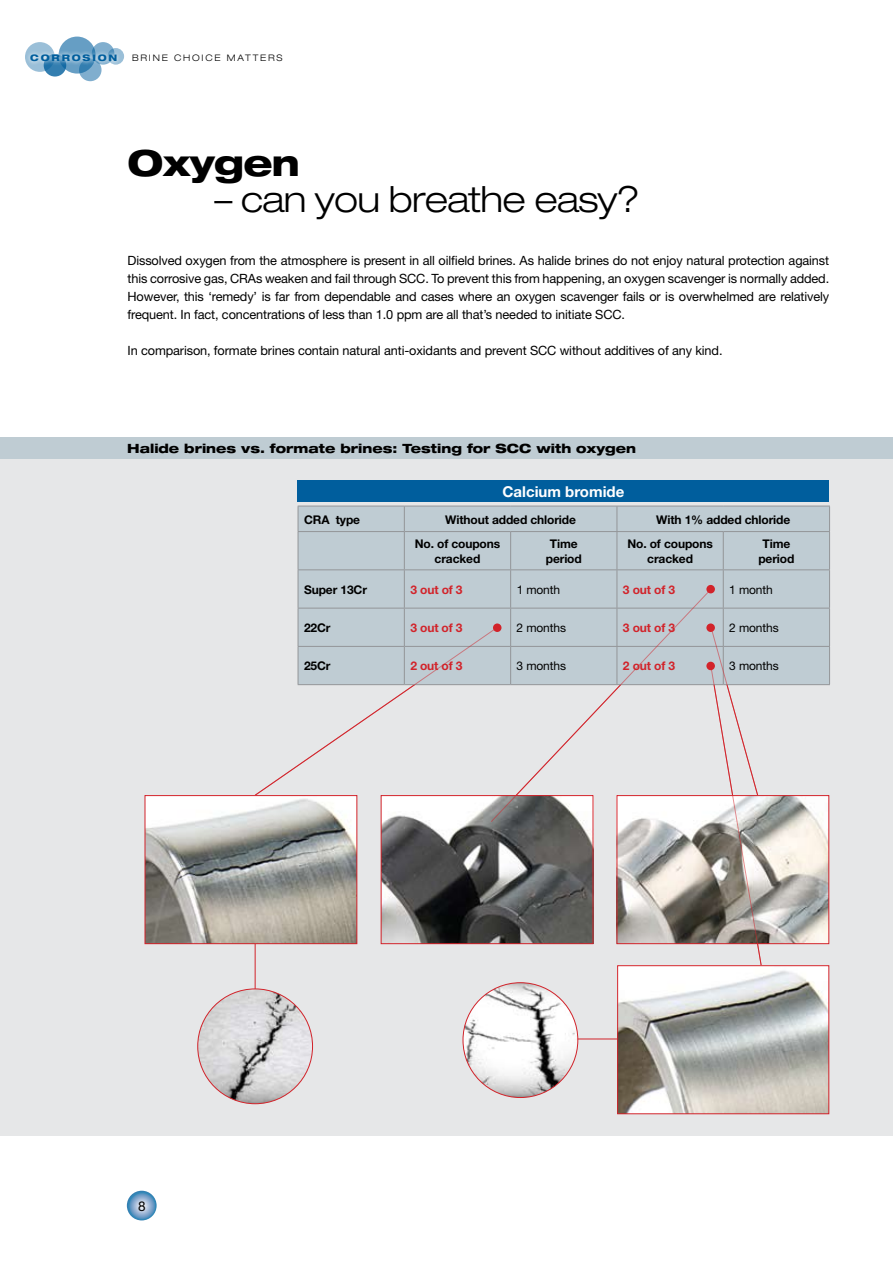
<style>
.page{position:relative;width:893px;height:1263px;background:#fff}
.page>*{position:absolute;margin:0;border:0;box-sizing:border-box;transform-origin:0 0}
.t1{font:300 expanded 36px "Helvetica Neue";letter-spacing:-.02em;color:#000}
.t2{font:800 expanded 36px "Helvetica Neue";letter-spacing:-.02em;color:#000}
.t3{font:700 15px "Helvetica Neue";color:#fff}
.t4{font:13.5px "Helvetica Neue";color:#000}
.t5{font:12.75px/18px "Helvetica Neue";letter-spacing:-.01em;color:#000;text-align:justify}
.t6{font:800 expanded 12.75px "Helvetica Neue";color:#000}
.t7{font:700 12px/15px "Helvetica Neue";letter-spacing:-.01em;color:#000;text-align:center}
.t8{font:700 12px "Helvetica Neue";letter-spacing:-.01em;color:#d2232a}
.t9{font:12px "Helvetica Neue";letter-spacing:-.01em;color:#000}
.t10{font:300 expanded 9px "Helvetica Neue";letter-spacing:.2em;color:#000}
.t11{font:800 expanded 9px "Helvetica Neue";letter-spacing:.2em;color:#005e9d}
</style>
<div class="page">
<svg style="left:127px;top:1191px;width:30px;height:29px"></svg>
<svg style="left:25px;top:42px;width:30px;height:30px"></svg>
<svg style="left:44px;top:54px;width:22px;height:23px"></svg>
<svg style="left:59px;top:37px;width:37px;height:37px"></svg>
<svg style="left:79px;top:59px;width:23px;height:22px"></svg>
<svg style="left:108px;top:48px;width:16px;height:17px"></svg>
<svg style="left:92px;top:42px;width:22px;height:23px"></svg>
<svg style="left:26px;top:50px;width:98px;height:15px"></svg>
<div style="left:0;top:438px;width:893px;height:697px;background:#e6e7e8"></div>
<hr style="left:529px;top:1038px;width:95px;height:1px;background:#d2232a">
<div style="left:298px;top:480px;width:531px;height:21px;background:#005e9d"></div>
<div style="left:299px;top:507px;width:530px;height:177px;background:#bfccd3"></div>
<hr style="left:298px;top:506px;width:106px;height:1px;background:#939598">
<svg style="left:298px;top:506px;width:1px;height:25px"></svg>
<hr style="left:404px;top:506px;width:107px;height:1px;background:#939598">
<svg style="left:404px;top:506px;width:1px;height:25px"></svg>
<hr style="left:511px;top:506px;width:106px;height:1px;background:#939598">
<hr style="left:617px;top:506px;width:106px;height:1px;background:#939598">
<svg style="left:617px;top:506px;width:1px;height:25px"></svg>
<hr style="left:723px;top:506px;width:107px;height:1px;background:#939598">
<svg style="left:829px;top:506px;width:1px;height:25px"></svg>
<hr style="left:298px;top:531px;width:106px;height:1px;background:#939598">
<hr style="left:298px;top:532px;width:1px;height:37px;background:#939598">
<hr style="left:404px;top:531px;width:107px;height:1px;background:#939598">
<hr style="left:404px;top:532px;width:1px;height:37px;background:#939598">
<hr style="left:511px;top:531px;width:106px;height:1px;background:#939598">
<hr style="left:510px;top:532px;width:1px;height:37px;background:#939598">
<hr style="left:617px;top:531px;width:106px;height:1px;background:#939598">
<hr style="left:617px;top:532px;width:1px;height:37px;background:#939598">
<hr style="left:723px;top:531px;width:107px;height:1px;background:#939598">
<hr style="left:723px;top:532px;width:1px;height:37px;background:#939598">
<hr style="left:829px;top:532px;width:1px;height:37px;background:#939598">
<hr style="left:298px;top:569px;width:106px;height:1px;background:#939598">
<hr style="left:298px;top:570px;width:1px;height:38px;background:#939598">
<hr style="left:404px;top:569px;width:107px;height:1px;background:#939598">
<hr style="left:404px;top:570px;width:1px;height:38px;background:#939598">
<hr style="left:511px;top:569px;width:106px;height:1px;background:#939598">
<hr style="left:510px;top:570px;width:1px;height:38px;background:#939598">
<hr style="left:617px;top:569px;width:106px;height:1px;background:#939598">
<hr style="left:617px;top:570px;width:1px;height:38px;background:#939598">
<hr style="left:723px;top:569px;width:107px;height:1px;background:#939598">
<hr style="left:723px;top:570px;width:1px;height:38px;background:#939598">
<hr style="left:829px;top:570px;width:1px;height:38px;background:#939598">
<hr style="left:298px;top:608px;width:106px;height:1px;background:#939598">
<hr style="left:298px;top:608px;width:1px;height:38px;background:#939598">
<hr style="left:404px;top:608px;width:107px;height:1px;background:#939598">
<hr style="left:404px;top:608px;width:1px;height:38px;background:#939598">
<hr style="left:617px;top:608px;width:106px;height:1px;background:#939598">
<hr style="left:723px;top:608px;width:107px;height:1px;background:#939598">
<hr style="left:723px;top:608px;width:1px;height:38px;background:#939598">
<hr style="left:829px;top:608px;width:1px;height:38px;background:#939598">
<hr style="left:723px;top:646px;width:107px;height:1px;background:#939598">
<hr style="left:829px;top:647px;width:1px;height:37px;background:#939598">
<hr style="left:723px;top:684px;width:107px;height:1px;background:#939598">
<div style="left:706px;top:585px;width:9px;height:8px;background:#d2232a;border-radius:50%"></div>
<div style="left:706px;top:623px;width:9px;height:9px;background:#d2232a;border-radius:50%"></div>
<div style="left:0;top:438px;width:893px;height:21px;background:#bfccd3"></div>
<img style="left:619px;top:797px;width:208px;height:145px">
<div style="left:617px;top:795px;width:212px;height:149px;border:1px solid #d2232a"></div>
<img style="left:619px;top:967px;width:208px;height:145px">
<div style="left:617px;top:965px;width:212px;height:149px;border:1px solid #d2232a"></div>
<hr style="left:255px;top:933px;width:1px;height:94px;background:#d2232a">
<img style="left:198px;top:989px;width:115px;height:115px;border-radius:57px">
<img style="left:463px;top:983px;width:115px;height:114px;border-radius:57px">
<img style="left:147px;top:797px;width:208px;height:145px">
<div style="left:145px;top:795px;width:212px;height:149px;border:1px solid #d2232a"></div>
<img style="left:383px;top:797px;width:208px;height:145px">
<div style="left:381px;top:795px;width:212px;height:149px;border:1px solid #d2232a"></div>
<svg style="left:254px;top:626px;width:236px;height:170px"></svg>
<svg style="left:490px;top:589px;width:221px;height:234px"></svg>
<svg style="left:710px;top:627px;width:52px;height:339px"></svg>
<p class="t11" style="left:30px;top:52px;width:89px">CORROSION</p>
<p class="t10" style="left:132px;top:53px;width:152px">BRINE CHOICE MATTERS</p>
<h1 class="t2" style="left:128px;top:140px;width:174px">Oxygen</h1>
<h1 class="t1" style="left:215px;top:177px;width:427px">– can you breathe easy?</h1>
<p class="t5" style="left:128px;top:251px;width:703px">Dissolved oxygen from the atmosphere is present in all oilfield brines. As halide brines do not enjoy natural protection against this corrosive gas, CRAs weaken and fail through SCC. To prevent this from happening, an oxygen scavenger is normally added.<br>However, this ‘remedy’ is far from dependable and cases where an oxygen scavenger fails or is overwhelmed are relatively frequent. In fact, concentrations of less than 1.0 ppm are all that’s needed to initiate SCC.</p>
<p class="t5" style="left:128px;top:342px;width:596px">In comparison, formate brines contain natural anti-oxidants and prevent SCC without additives of any kind.</p>
<p class="t6" style="left:127px;top:441px;width:510px">Halide brines vs. formate brines: Testing for SCC with oxygen</p>
<p class="t3" style="left:502px;top:482px;width:123px">Calcium bromide</p>
<p class="t7" style="left:304px;top:511px;width:58px">CRA type</p>
<p class="t7" style="left:445px;top:511px;width:132px">Without added chloride</p>
<p class="t7" style="left:656px;top:511px;width:136px">With 1% added chloride</p>
<p class="t7" style="left:415px;top:536px;width:87px">No. of coupons cracked</p>
<p class="t7" style="left:546px;top:536px;width:38px">Time period</p>
<p class="t7" style="left:627px;top:536px;width:87px">No. of coupons cracked</p>
<p class="t7" style="left:758px;top:536px;width:38px">Time period</p>
<p class="t7" style="left:304px;top:582px;width:64px">Super 13Cr</p>
<p class="t8" style="left:410px;top:582px;width:54px">3 out of 3</p>
<p class="t9" style="left:517px;top:582px;width:45px">1 month</p>
<p class="t8" style="left:623px;top:582px;width:54px">3 out of 3</p>
<p class="t9" style="left:729px;top:582px;width:45px">1 month</p>
<p class="t7" style="left:304px;top:620px;width:28px">22Cr</p>
<p class="t8" style="left:410px;top:620px;width:54px">3 out of 3</p>
<p class="t9" style="left:517px;top:620px;width:51px">2 months</p>
<p class="t8" style="left:623px;top:620px;width:54px">3 out of 3</p>
<p class="t9" style="left:729px;top:620px;width:51px">2 months</p>
<p class="t7" style="left:304px;top:658px;width:28px">25Cr</p>
<p class="t8" style="left:410px;top:658px;width:54px">2 out of 3</p>
<p class="t9" style="left:517px;top:659px;width:51px">3 months</p>
<p class="t8" style="left:623px;top:658px;width:54px">2 out of 3</p>
<p class="t9" style="left:729px;top:659px;width:51px">3 months</p>
<p class="t4" style="left:138px;top:1198px;width:9px">8</p>
</div>
